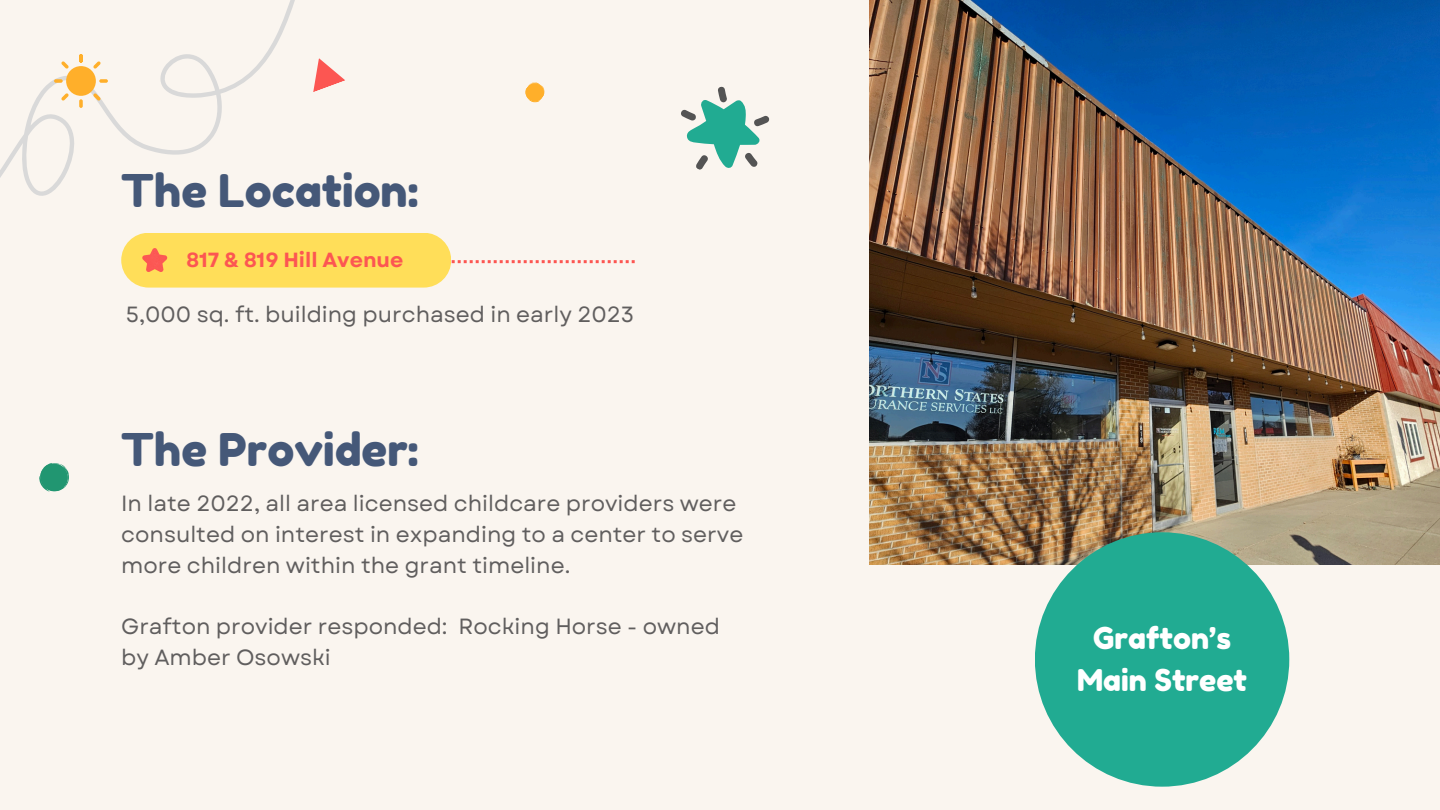
<style>
.page{position:relative;width:1440px;height:810px;background:#faf5ef}
.page>*{position:absolute;margin:0;border:0;box-sizing:border-box;transform-origin:0 0}
.t1{font:45px "Fredoka One";color:#455878}
.t2{font:30px/41.2px "Fredoka One";color:#fff;text-align:center}
.t3{font:22px/30.8px "Garet";color:#605e5e}
.t4{font:700 20.5px "Garet";color:#fc5652}
</style>
<div class="page">
<svg style="left:451px;top:260px;width:184px;height:3px"></svg>
<div style="left:121px;top:233px;width:330px;height:55px;background:#ffde59;border-radius:27px"></div>
<svg style="left:142px;top:248px;width:26px;height:24px"></svg>
<svg style="left:0;top:0;width:295px;height:196px"></svg>
<svg style="left:681px;top:86px;width:89px;height:84px"></svg>
<svg style="left:39px;top:463px;width:30px;height:28px"></svg>
<svg style="left:525px;top:82px;width:20px;height:21px"></svg>
<svg style="left:313px;top:58px;width:32px;height:34px"></svg>
<svg style="left:54px;top:54px;width:54px;height:54px"></svg>
<img style="left:869px;top:0;width:571px;height:565px">
<div style="left:1035px;top:532px;width:254px;height:255px;background:#21ab92;border-radius:50%"></div>
<p class="t1" style="left:121px;top:163px;width:299px">The Location:</p>
<h1 class="t4" style="left:186px;top:245px;width:219px">817 &amp; 819 Hill Avenue</h1>
<p class="t3" style="left:126px;top:299px;width:510px">5,000 sq. ft. building purchased in early 2023</p>
<p class="t1" style="left:121px;top:422px;width:299px">The Provider:</p>
<h3 class="t3" style="left:121px;top:488px;width:624px">In late 2022, all area licensed childcare providers were consulted on interest in expanding to a center to serve more children within the grant timeline.</h3>
<p class="t3" style="left:121px;top:611px;width:600px">Grafton provider responded: Rocking Horse - owned by Amber Osowski</p>
<p class="t2" style="left:1077px;top:618px;width:171px">Grafton’s<br>Main Street</p>
</div>
